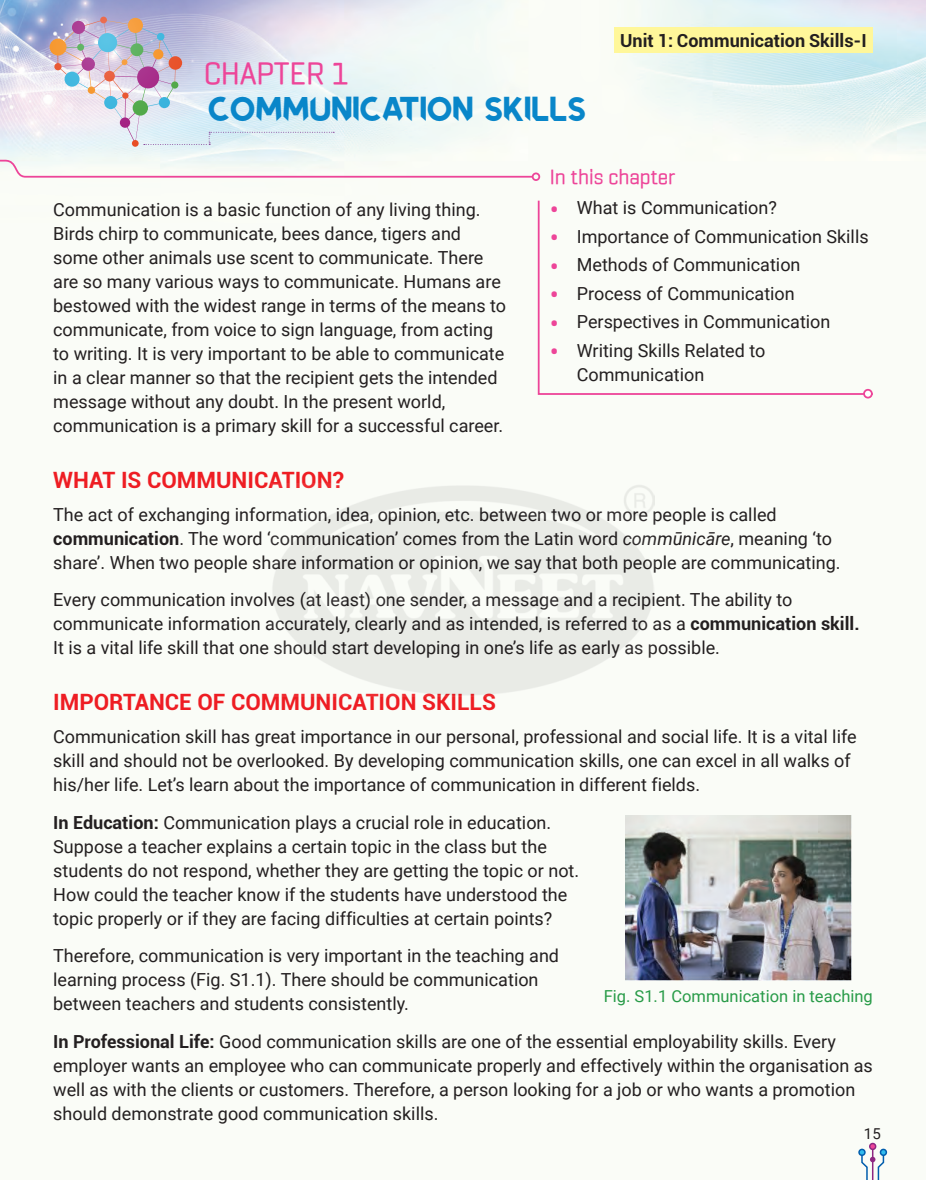
<style>
.page{position:relative;width:926px;height:1180px;background:#fff}
.page>*{position:absolute;margin:0;border:0;box-sizing:border-box;transform-origin:0 0}
.t1{font:36px "Newtype";color:#0986c9}
.t2{font:700 31.5px "Cristagrotesk";color:#ed4599}
.t3{font:700 22.5px "Roboto";color:#ee1d23}
.t4{font:700 21px "Cristagrotesk";color:#ed4599}
.t5{font:18px/24px "Roboto";color:#231f20}
.t6{font:700 18px "Roboto";color:#231f20}
.t7{font:16.5px "Roboto";color:#289b48}
.t8{font:15px "Roboto";color:#231f20}
.s1{font-size:27px;color:#ed4599}
.s2{font-weight:700}
.s3{font-style:italic}
</style>
<div class="page">
<img style="left:0;top:0;width:925px;height:1155px">
<div style="left:531px;top:172px;width:9px;height:9px;border:2px solid #ed4599;border-radius:50%"></div>
<svg style="left:0;top:158px;width:534px;height:20px"></svg>
<svg style="left:8px;top:0;width:326px;height:145px;background:#d0d3e3"></svg>
<img style="left:625px;top:815px;width:226px;height:165px">
<div style="left:614px;top:27px;width:258px;height:26px;background:#fff79a"></div>
<svg style="left:536px;top:199px;width:338px;height:197px"></svg>
<svg style="left:863px;top:390px;width:8px;height:7px"></svg>
<div style="left:862px;top:389px;width:10px;height:9px;border:2px solid #ed4599;border-radius:50%"></div>
<div style="left:868px;top:1142px;width:8px;height:8px;border:2px solid #8e2782;border-radius:50%"></div>
<svg style="left:858px;top:1143px;width:28px;height:37px"></svg>
<hr style="left:871px;top:1149px;width:2px;height:31px;background:#8e2782">
<img style="left:271px;top:483px;width:383px;height:213px">
<h2 class="t2" style="left:204px;top:61px;width:146px">chapter 1</h2>
<h1 class="t1" style="left:208px;top:87px;width:50px">COMM</h1>
<h1 class="t1" style="left:309px;top:87px;width:41px">UNICATION</h1>
<h1 class="t1" style="left:484px;top:87px;width:101px">SKILLS</h1>
<p class="t6" style="left:620px;top:28px;width:245px">Unit 1: Communication Skills-I</p>
<p class="t4" style="left:549px;top:168px;width:127px">In this chapter</p>
<p class="t5" style="left:549px;top:195px;width:229px"><span class="s1">•</span> What is Communication?</p>
<p class="t5" style="left:549px;top:224px;width:320px"><span class="s1">•</span> Importance of Communication Skills</p>
<p class="t5" style="left:549px;top:252px;width:252px"><span class="s1">•</span> Methods of Communication</p>
<p class="t5" style="left:549px;top:281px;width:246px"><span class="s1">•</span> Process of Communication</p>
<p class="t5" style="left:549px;top:309px;width:282px"><span class="s1">•</span> Perspectives in Communication</p>
<p class="t5" style="left:576px;top:338px;width:190px;text-indent:-27px"><span class="s1">•</span> Writing Skills Related to<br>Communication</p>
<p class="t5" style="left:53px;top:197px;width:454px">Communication is a basic function of any living thing.<br>Birds chirp to communicate, bees dance, tigers and some other animals use scent to communicate. There are so many various ways to communicate. Humans are bestowed with the widest range in terms of the means to communicate, from voice to sign language, from acting to writing. It is very important to be able to communicate in a clear manner so that the recipient gets the intended message without any doubt. In the present world, communication is a primary skill for a successful career.</p>
<p class="t3" style="left:53px;top:464px;width:292px">What is Communication?</p>
<p class="t5" style="left:53px;top:502px;width:788px">The act of exchanging information, idea, opinion, etc. between two or more people is called <span class="s2">communication</span>. The word ‘communication’ comes from the Latin word <span class="s3">commūnicāre</span>, meaning ‘to share’. When two people share information or opinion, we say that both people are communicating.</p>
<p class="t5" style="left:53px;top:587px;width:807px">Every communication involves (at least) one sender, a message and a recipient. The ability to communicate information accurately, clearly and as intended, is referred to as a <span class="s2">communication skill.<br></span>It is a vital life skill that one should start developing in one’s life as early as possible.</p>
<p class="t3" style="left:53px;top:686px;width:444px">Importance of Communication Skills</p>
<p class="t5" style="left:53px;top:724px;width:804px">Communication skill has great importance in our personal, professional and social life. It is a vital life skill and should not be overlooked. By developing communication skills, one can excel in all walks of his/her life. Let’s learn about the importance of communication in different fields.</p>
<p class="t5" style="left:53px;top:809px;width:527px"><span class="s2">In Education:</span> Communication plays a crucial role in education.<br>Suppose a teacher explains a certain topic in the class but the students do not respond, whether they are getting the topic or not.<br>How could the teacher know if the students have understood the topic properly or if they are facing difficulties at certain points?</p>
<p class="t5" style="left:53px;top:943px;width:507px">Therefore, communication is very important in the teaching and learning process (Fig. S1.1). There should be communication between teachers and students consistently.</p>
<p class="t5" style="left:53px;top:1028px;width:820px"><span class="s2">In Professional Life:</span> Good communication skills are one of the essential employability skills. Every employer wants an employee who can communicate properly and effectively within the organisation as well as with the clients or customers. Therefore, a person looking for a job or who wants a promotion should demonstrate good communication skills.</p>
<p class="t7" style="left:603px;top:984px;width:270px">Fig. S1.1 Communication in teaching</p>
<p class="t8" style="left:863px;top:1122px;width:18px">15</p>
</div>
